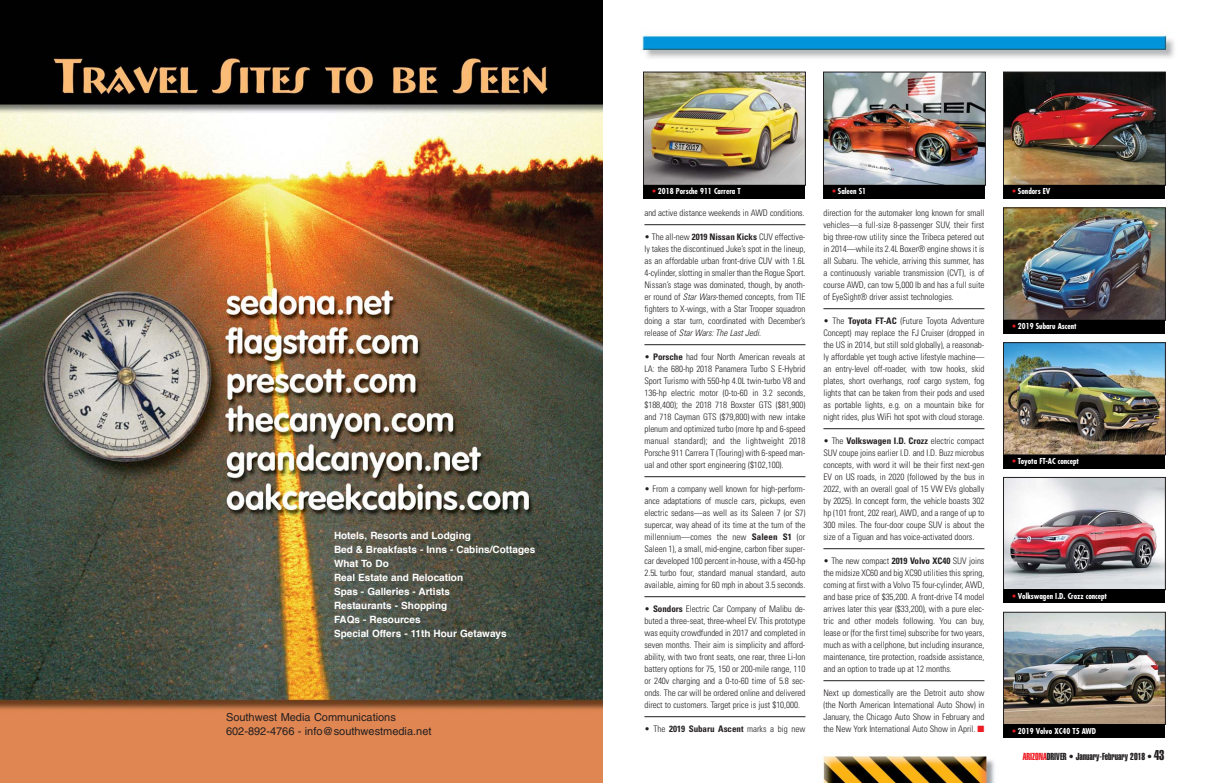
<style>
.page{position:relative;width:1206px;height:783px;background:#fff}
.page>*{position:absolute;margin:0;border:0;box-sizing:border-box;transform-origin:0 0}
.t1{font:11px/14px "Helvetica";color:#231f20}
.t2{font:700 10px/14px "Helvetica";color:#fff}
.t3{font:10px "Helvetica Extra Compressed";color:#231f20}
.t4{font:300 condensed 9px/12px "Univers";letter-spacing:-.005em;color:#231f20;text-align:justify}
.t5{font:700 condensed 8px "Futura";color:#fff}
.s1{color:#ed1c24}
.s2{font-weight:700}
.s3{font-style:italic}
.s4{font-size:14px}
</style>
<div class="page">
<img style="left:641px;top:34px;width:533px;height:749px">
<hr style="left:644px;top:225px;width:161px;height:1px;background:#231f20">
<hr style="left:644px;top:345px;width:161px;height:1px;background:#231f20">
<hr style="left:644px;top:477px;width:161px;height:1px;background:#231f20">
<hr style="left:644px;top:597px;width:161px;height:1px;background:#231f20">
<hr style="left:644px;top:717px;width:161px;height:1px;background:#231f20">
<hr style="left:823px;top:309px;width:161px;height:1px;background:#231f20">
<hr style="left:823px;top:429px;width:161px;height:1px;background:#231f20">
<hr style="left:823px;top:549px;width:161px;height:1px;background:#231f20">
<hr style="left:823px;top:681px;width:161px;height:1px;background:#231f20">
<img style="left:1005px;top:74px;width:158px;height:109px">
<div style="left:1003px;top:72px;width:162px;height:113px;border:1px solid #231f20"></div>
<img style="left:1005px;top:210px;width:158px;height:108px">
<div style="left:1003px;top:208px;width:162px;height:112px;border:1px solid #231f20"></div>
<img style="left:1005px;top:345px;width:158px;height:108px">
<div style="left:1003px;top:343px;width:162px;height:112px;border:1px solid #231f20"></div>
<img style="left:1005px;top:479px;width:158px;height:109px">
<div style="left:1003px;top:477px;width:162px;height:113px;border:1px solid #231f20"></div>
<img style="left:1005px;top:614px;width:158px;height:109px">
<div style="left:1003px;top:612px;width:162px;height:113px;border:1px solid #231f20"></div>
<div style="left:1003px;top:185px;width:162px;height:14px;background:#010000"></div>
<div style="left:1003px;top:320px;width:162px;height:14px;background:#010000"></div>
<div style="left:1003px;top:455px;width:162px;height:13px;background:#010000"></div>
<div style="left:1003px;top:590px;width:162px;height:13px;background:#010000"></div>
<div style="left:1003px;top:725px;width:162px;height:13px;background:#010000"></div>
<img style="left:825px;top:74px;width:158px;height:109px">
<div style="left:823px;top:72px;width:162px;height:113px;border:1px solid #231f20"></div>
<div style="left:823px;top:185px;width:162px;height:14px;background:#010000"></div>
<img style="left:645px;top:74px;width:158px;height:109px">
<div style="left:643px;top:185px;width:162px;height:14px;background:#010000"></div>
<img style="left:0;top:0;width:603px;height:783px">
<p class="t2" style="left:334px;top:529px;width:203px">Hotels, Resorts and Lodging<br>Bed &amp; Breakfasts - Inns - Cabins/Cottages<br>What To Do<br>Real Estate and Relocation<br>Spas - Galleries - Artists<br>Restaurants - Shopping<br>FAQs - Resources<br>Special Offers - 11th Hour Getaways</p>
<p class="t1" style="left:226px;top:711px;width:207px">Southwest Media Communications<br>602-892-4766 - info@southwestmedia.net</p>
<p class="t5" style="left:652px;top:188px;width:90px"><span class="s1">•</span> 2018 Porsche 911 Carrera T</p>
<p class="t5" style="left:832px;top:188px;width:35px"><span class="s1">•</span> Saleen S1</p>
<p class="t4" style="left:644px;top:208px;width:162px">and active distance weekends in AWD conditions.</p>
<p class="t4" style="left:644px;top:232px;width:163px">• The all-new <span class="s2">2019 Nissan Kicks</span> CUV effective&shy;ly takes the discontinued Juke’s spot in the lineup, as an affordable urban front-drive CUV with 1.6L 4-cylinder, slotting in smaller than the Rogue Sport.<br>Nissan’s stage was dominated, though, by anoth&shy;er round of <span class="s3">Star Wars</span>-themed concepts, from TIE fighters to X-wings, with a Star Trooper squad ron doing a star turn, coordinated with Decem ber’s r e l e a s e o f <span class="s3">StarWars:The LastJedi</span>.</p>
<p class="t4" style="left:644px;top:352px;width:163px">• <span class="s2">Porsche</span> had four North American reveals at LA: the 680-hp 2018 Panamera Turbo S E-Hybrid Sport Turismo with 550-hp 4.0L twin-turbo V8 and 136-hp electric motor (0-to-60 in 3.2 seconds, $188,400); the 2018 718 Boxster GTS ($81,900) and 718 Cayman GTS ($79,800) with new intake plenum and optimized turbo (more hp and 6-speed manual standard); and the lightweight 2018<br>Porsche 911 Carrera T (Touring) with 6-speed man&shy;ual and other sport engineering ($102,100).</p>
<p class="t4" style="left:644px;top:484px;width:163px">• From a company well known for high-perform&shy;ance adaptations of muscle cars, pickups, even electric sedans—as well as its Saleen 7 (or S7) super car, way ahead of its time at the turn of the millennium —comes the new <span class="s2">Saleen S1</span> (or Saleen 1), a small, mid-engine, carbon fiber super&shy;car developed 100 percent in-house, with a 450-hp 2.5L turbo four, standard manual standard, auto available, aiming for 60 mph in about 3.5 seconds.</p>
<p class="t4" style="left:644px;top:604px;width:163px">• <span class="s2">Sondors</span> Electric Car Company of Malibu de - buted a three-seat, three-wheel EV. This prototype was equity crowdfunded in 2017 and completed in seven months. Their aim is simplicity and afford&shy;ability, with two front seats, one rear, three Li-Ion bat tery options for 75, 150 or 200-mile range, 110 or 240v charging and a 0-to-60 time of 5.8 sec&shy;onds. The car will be ordered online and de livered direct to customers. Target price is just $10,000.</p>
<p class="t4" style="left:644px;top:724px;width:162px">• The <span class="s2">2019 Subaru Ascent</span> marks a big new</p>
<p class="t4" style="left:823px;top:208px;width:163px">direction for the automaker long known for small vehicles—a full-size 8-passenger SUV, their first big three-row utility since the Tribeca petered out in 2014—while its 2.4L Boxer® engine shows it is all Subaru. The vehicle, arriving this summer, has a continuously variable transmission (CVT), is of course AWD, can tow 5,000 lb and has a full suite of EyeSight® driver assist technologies.</p>
<p class="t4" style="left:823px;top:316px;width:162px">• The <span class="s2">Toyota FT-AC</span> (Future Toyota Adventure Con cept) may replace the FJ Cruiser (dropped in the US in 2014, but still sold globally), a reasonab - ly af fordable yet tough active lifestyle machine — an entry-level off-roader, with tow hooks, skid plates, short overhangs, roof cargo system, fog lights that can be taken from their pods and used as port able lights, e.g. on a mountain bike for night rides, plus WiFi hot spot with cloud storage.</p>
<p class="t4" style="left:823px;top:436px;width:163px">• The <span class="s2">Volkswagen I.D. Crozz</span> electric compact SUV coupe joins earlier I.D. and I.D. Buzz microbus concepts, with word it will be their first next-gen EV on US roads, in 2020 (followed by the bus in 2022, with an overall goal of 15 VW EVs glo bally by 2025). In concept form, the vehicle boasts 302 hp (101 front, 202 rear), AWD, and a range of up to 300 miles. The four-door coupe SUV is about the size of a Tiguan and has voice-activated doors.</p>
<p class="t4" style="left:823px;top:556px;width:163px">• The new compact <span class="s2">2019 Volvo XC40</span> SUV joins the midsize XC60 and big XC90 utilities this spring, coming at first with a Volvo T5 four-cylinder, AWD, and base price of $35,200. A front-drive T4 model arrives later this year ($33,200), with a pure elec&shy;tric and other models following. You can buy, lease or (for the first time) subscribe for two years, much as with a cellphone, but including insurance, maintenance, tire protection, roadside assistance, and an option to trade up at 12 months.</p>
<p class="t4" style="left:823px;top:688px;width:162px">Next up domestically are the Detroit auto show (the North American International Auto Show) in January, the Chicago Auto Show in February and the New York International Auto Show in April. <span class="s1">■</span></p>
<p class="t5" style="left:1012px;top:188px;width:40px"><span class="s1">•</span> Sondors EV</p>
<p class="t5" style="left:1012px;top:323px;width:66px"><span class="s1">•</span> 2019 Subaru Ascent</p>
<p class="t5" style="left:1012px;top:457px;width:68px"><span class="s1">•</span> Toyota FT-AC concept</p>
<p class="t5" style="left:1012px;top:592px;width:96px"><span class="s1">•</span> Volkswagen I.D. Crozz concept</p>
<p class="t5" style="left:1012px;top:727px;width:85px"><span class="s1">•</span> 2019 Volvo XC40 T5 AWD</p>
<p class="t3" style="left:1023px;top:753px;width:143px"><span class="s1">ARIZONA</span>DRIVER • January-February 2018 • <span class="s4">43</span></p>
</div>
